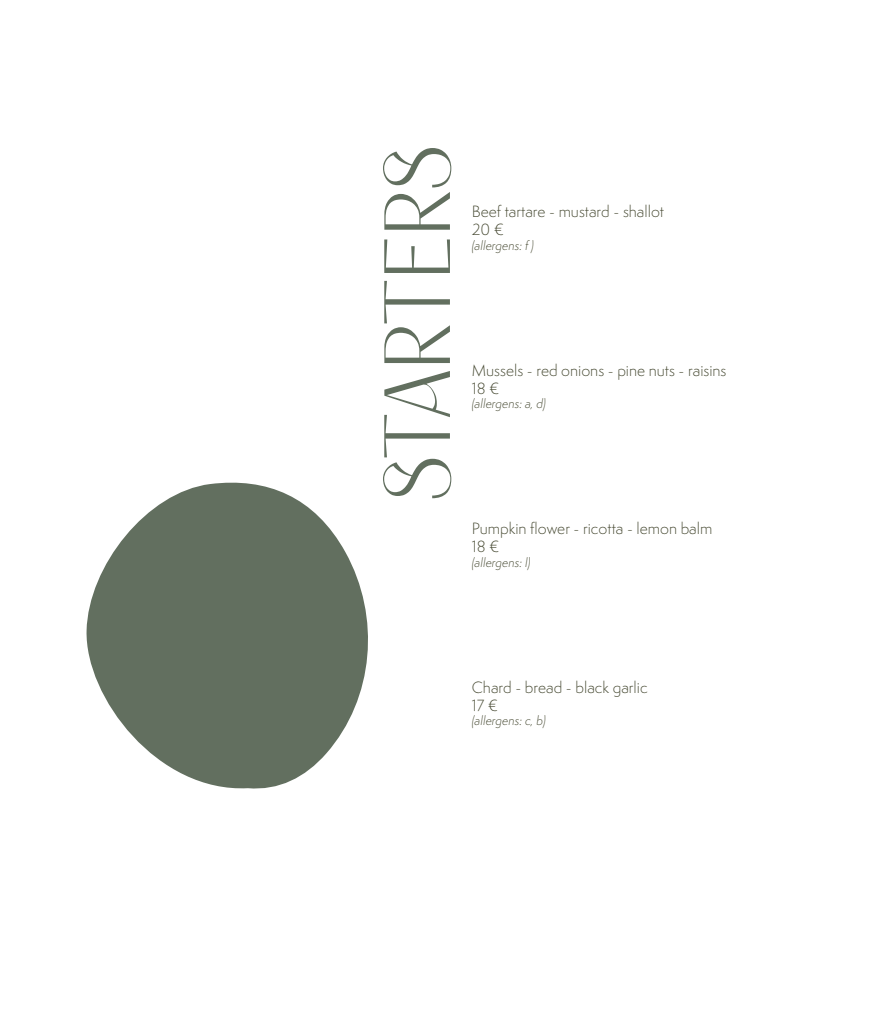
<style>
.page{position:relative;width:893px;height:1021px;background:#fff}
.page>*{position:absolute;margin:0;border:0;box-sizing:border-box;transform-origin:0 0}
.t1{font:93px "Chaostiq";letter-spacing:-.005em;color:#626f5f}
.t2{font:300 15px/18px "Semplicita Pro";color:#41442c}
.t3{font:italic 300 12px "Semplicita Pro";color:#41442c}
</style>
<div class="page">
<svg style="left:86px;top:482px;width:282px;height:307px;fill:#626f5f"></svg>
<h1 class="t1" style="left:363px;top:501px;width:359px;rotate:-90deg">STARTERS</h1>
<p class="t2" style="left:472px;top:204px;width:194px">Beef tartare - mustard - shallot<br>20 €</p>
<p class="t3" style="left:472px;top:239px;width:64px">(allergens: f )</p>
<p class="t2" style="left:472px;top:362px;width:256px">Mussels - red onions - pine nuts - raisins<br>18 €</p>
<p class="t3" style="left:472px;top:398px;width:76px">(allergens: a, d)</p>
<p class="t2" style="left:472px;top:521px;width:242px">Pumpkin flower - ricotta - lemon balm<br>18 €</p>
<p class="t3" style="left:472px;top:556px;width:60px">(allergens: l)</p>
<p class="t2" style="left:472px;top:679px;width:177px">Chard - bread - black garlic<br>17 €</p>
<p class="t3" style="left:472px;top:715px;width:76px">(allergens: c, b)</p>
</div>
